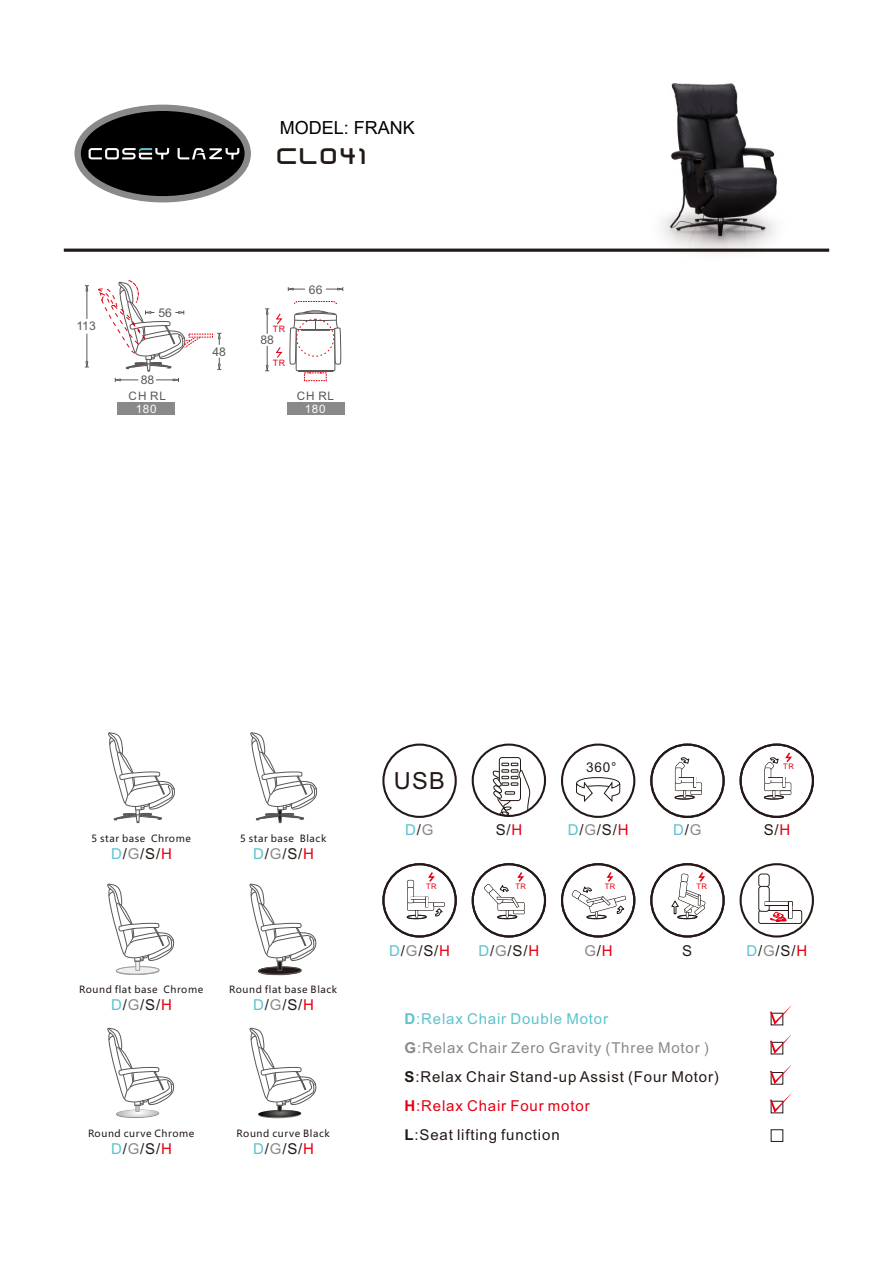
<style>
.page{position:relative;width:893px;height:1263px;background:#fff}
.page>*{position:absolute;margin:0;border:0;box-sizing:border-box;transform-origin:0 0}
.t1{font:27px "Saved By Zero";letter-spacing:.065em;color:#231916}
.t2{font:23.55px "Arial";color:#231916}
.t3{font:18px "Arial";color:#000}
.t4{font:15px/29px "Arial";letter-spacing:.055em;color:#231916}
.t5{font:15px "Arial";color:#898989}
.t6{font:15px "Arial";color:#5ec2d0}
.t7{font:13.5px "Arial";color:#231916}
.t8{font:12px "Arial";color:#595857}
.t9{font:11.7px "Arial";letter-spacing:.08em;color:#595857}
.t10{font:11.7px "Arial";letter-spacing:.055em;color:#fff}
.t11{font:9.75px "Microsoft Ya Hei";letter-spacing:.06em;color:#231916}
.t12{font:8.85px "Arial";color:#e60013}
.t13{font:7.65px "Arial";letter-spacing:.055em;color:#e60013}
.s1{color:#5ec2d0}
.s2{color:#e60013}
.s3{color:#231916}
.s4{color:#898989}
.s5{font-weight:700;color:#5ec2d0}
.s6{font-weight:700;color:#898989}
.s7{font-weight:700}
.s8{font-weight:700;color:#e60013}
</style>
<div class="page">
<img style="left:527px;top:83px;width:303px;height:170px">
<hr style="left:64px;top:249px;width:765px;height:3px;background:#231916">
<svg style="left:74px;top:105px;width:177px;height:97px;background:#1f1f1f"></svg>
<svg style="left:89px;top:148px;width:150px;height:11px"></svg>
<svg style="left:85px;top:285px;width:4px;height:34px"></svg>
<svg style="left:85px;top:334px;width:4px;height:34px"></svg>
<svg style="left:217px;top:358px;width:4px;height:12px"></svg>
<svg style="left:217px;top:332px;width:4px;height:13px"></svg>
<svg style="left:98px;top:280px;width:103px;height:102px"></svg>
<svg style="left:265px;top:346px;width:4px;height:26px"></svg>
<svg style="left:265px;top:308px;width:4px;height:26px"></svg>
<svg style="left:287px;top:287px;width:18px;height:4px"></svg>
<svg style="left:326px;top:287px;width:18px;height:4px"></svg>
<svg style="left:276px;top:301px;width:66px;height:72px"></svg>
<svg style="left:108px;top:732px;width:67px;height:92px"></svg>
<div style="left:771px;top:1072px;width:12px;height:13px;border:1px solid #231916"></div>
<div style="left:771px;top:1129px;width:12px;height:13px;border:1px solid #231916"></div>
<svg style="left:770px;top:1006px;width:21px;height:19px"></svg>
<svg style="left:770px;top:1035px;width:21px;height:19px"></svg>
<svg style="left:770px;top:1065px;width:21px;height:19px"></svg>
<svg style="left:770px;top:1094px;width:21px;height:19px"></svg>
<svg style="left:250px;top:732px;width:67px;height:92px"></svg>
<svg style="left:107px;top:883px;width:67px;height:235px"></svg>
<svg style="left:249px;top:883px;width:67px;height:236px"></svg>
<div style="left:118px;top:402px;width:57px;height:13px;background:#898989"></div>
<div style="left:287px;top:402px;width:57px;height:13px;background:#898989"></div>
<div style="left:407px;top:902px;width:27px;height:9px;border:1px solid #231916"></div>
<svg style="left:408px;top:903px;width:26px;height:7px"></svg>
<div style="left:407px;top:880px;width:7px;height:8px;border:1px solid #231916;border-radius:2px"></div>
<div style="left:408px;top:880px;width:5px;height:8px;background:#fff;border-radius:2px"></div>
<div style="left:407px;top:887px;width:7px;height:16px;border:1px solid #231916;border-radius:2px"></div>
<div style="left:408px;top:888px;width:5px;height:14px;background:#fff;border-radius:2px"></div>
<svg style="left:406px;top:897px;width:22px;height:22px"></svg>
<div style="left:382px;top:863px;width:75px;height:74px;border:2px solid #231916;border-radius:50%"></div>
<div style="left:433px;top:902px;width:12px;height:5px;border:1px solid #231916"></div>
<svg style="left:428px;top:872px;width:7px;height:10px"></svg>
<svg style="left:434px;top:903px;width:10px;height:13px"></svg>
<div style="left:472px;top:863px;width:74px;height:74px;border:2px solid #231916;border-radius:50%"></div>
<svg style="left:482px;top:870px;width:43px;height:49px"></svg>
<div style="left:561px;top:863px;width:74px;height:74px;border:2px solid #231916;border-radius:50%"></div>
<svg style="left:570px;top:870px;width:57px;height:49px"></svg>
<div style="left:650px;top:863px;width:75px;height:74px;border:2px solid #231916;border-radius:50%"></div>
<svg style="left:671px;top:870px;width:36px;height:49px"></svg>
<div style="left:382px;top:743px;width:75px;height:75px;border:2px solid #231916;border-radius:50%"></div>
<div style="left:740px;top:743px;width:74px;height:75px;border:2px solid #231916;border-radius:50%"></div>
<svg style="left:763px;top:752px;width:29px;height:48px"></svg>
<div style="left:758px;top:910px;width:44px;height:14px;border:2px solid #231916;border-radius:2px"></div>
<div style="left:759px;top:911px;width:42px;height:12px;background:#fff;border-radius:2px"></div>
<div style="left:758px;top:873px;width:12px;height:14px;border:2px solid #231916;border-radius:2px"></div>
<div style="left:759px;top:874px;width:10px;height:12px;background:#fff;border-radius:2px"></div>
<div style="left:758px;top:886px;width:12px;height:26px;border:2px solid #231916;border-radius:2px"></div>
<div style="left:759px;top:887px;width:10px;height:24px;background:#fff;border-radius:2px"></div>
<div style="left:765px;top:901px;width:27px;height:5px;border:2px solid #231916"></div>
<hr style="left:765px;top:902px;width:27px;height:3px;background:#fff">
<div style="left:788px;top:901px;width:4px;height:18px;border:2px solid #231916"></div>
<hr style="left:789px;top:902px;width:3px;height:16px;background:#fff">
<div style="left:740px;top:863px;width:74px;height:74px;border:2px solid #231916;border-radius:50%"></div>
<svg style="left:770px;top:911px;width:18px;height:11px"></svg>
<div style="left:675px;top:782px;width:27px;height:9px;border:1px solid #231916"></div>
<div style="left:650px;top:743px;width:75px;height:75px;border:2px solid #231916;border-radius:50%"></div>
<div style="left:690px;top:790px;width:12px;height:5px;border:1px solid #231916"></div>
<svg style="left:674px;top:757px;width:27px;height:43px"></svg>
<svg style="left:575px;top:746px;width:46px;height:56px"></svg>
<div style="left:561px;top:743px;width:74px;height:75px;border:2px solid #231916;border-radius:50%"></div>
<div style="left:499px;top:757px;width:22px;height:44px;border:1px solid #231916;border-radius:3px"></div>
<svg style="left:492px;top:763px;width:39px;height:54px"></svg>
<div style="left:472px;top:743px;width:74px;height:74px;border:2px solid #231916;border-radius:50%"></div>
<p class="t3" style="left:280px;top:115px;width:137px">MODEL: FRANK</p>
<h1 class="t1" style="left:276px;top:143px;width:92px">Cl041</h1>
<p class="t8" style="left:76px;top:321px;width:21px">113</p>
<p class="t8" style="left:158px;top:308px;width:15px">56</p>
<p class="t8" style="left:141px;top:375px;width:15px">88</p>
<p class="t9" style="left:129px;top:391px;width:39px">CH RL</p>
<p class="t10" style="left:136px;top:404px;width:22px">180</p>
<p class="t8" style="left:212px;top:347px;width:15px">48</p>
<p class="t8" style="left:309px;top:285px;width:15px">66</p>
<p class="t12" style="left:273px;top:326px;width:14px">TR</p>
<p class="t8" style="left:260px;top:335px;width:15px">88</p>
<p class="t12" style="left:273px;top:359px;width:14px">TR</p>
<p class="t9" style="left:297px;top:391px;width:39px">CH RL</p>
<p class="t10" style="left:305px;top:404px;width:22px">180</p>
<p class="t11" style="left:92px;top:834px;width:101px">5 star base Chrome</p>
<p class="t11" style="left:240px;top:834px;width:88px">5 star base Black</p>
<p class="t4" style="left:111px;top:840px;width:62px"><span class="s1">D</span>/ /S/<span class="s2">H</span></p>
<p class="t5" style="left:128px;top:848px;width:13px">G</p>
<p class="t4" style="left:253px;top:840px;width:62px"><span class="s1">D</span>/ /S/<span class="s2">H</span></p>
<p class="t5" style="left:270px;top:848px;width:13px">G</p>
<p class="t11" style="left:79px;top:985px;width:126px">Round flat base Chrome</p>
<p class="t11" style="left:229px;top:985px;width:110px">Round flat base Black</p>
<p class="t4" style="left:111px;top:991px;width:62px"><span class="s1">D</span>/ /S/<span class="s2">H</span></p>
<p class="t5" style="left:128px;top:999px;width:13px">G</p>
<p class="t4" style="left:253px;top:991px;width:62px"><span class="s1">D</span>/ /S/<span class="s2">H</span></p>
<p class="t5" style="left:270px;top:999px;width:13px">G</p>
<p class="t11" style="left:88px;top:1129px;width:108px">Round curve Chrome</p>
<p class="t11" style="left:237px;top:1129px;width:95px">Round curve Black</p>
<p class="t4" style="left:111px;top:1135px;width:62px"><span class="s1">D</span>/ /S/<span class="s2">H</span></p>
<p class="t5" style="left:128px;top:1143px;width:13px">G</p>
<p class="t4" style="left:253px;top:1135px;width:62px"><span class="s1">D</span>/ /S/<span class="s2">H</span></p>
<p class="t5" style="left:270px;top:1143px;width:13px">G</p>
<h2 class="t2" style="left:394px;top:772px;width:53px">USB</h2>
<p class="t7" style="left:586px;top:762px;width:32px">360°</p>
<p class="t13" style="left:783px;top:763px;width:12px">TR</p>
<p class="t6" style="left:405px;top:824px;width:30px">D<span class="s3">/</span><span class="s4">G</span></p>
<p class="t4" style="left:764px;top:817px;width:28px">S/<span class="s2">H</span></p>
<p class="t4" style="left:496px;top:817px;width:28px">S/<span class="s2">H</span></p>
<p class="t4" style="left:568px;top:817px;width:62px"><span class="s1">D</span>/ /S/<span class="s2">H</span></p>
<p class="t5" style="left:584px;top:824px;width:13px">G</p>
<p class="t6" style="left:673px;top:824px;width:30px">D<span class="s3">/</span><span class="s4">G</span></p>
<p class="t13" style="left:426px;top:883px;width:12px">TR</p>
<p class="t13" style="left:515px;top:883px;width:12px">TR</p>
<p class="t13" style="left:605px;top:883px;width:12px">TR</p>
<p class="t13" style="left:696px;top:883px;width:12px">TR</p>
<p class="t4" style="left:389px;top:938px;width:62px"><span class="s1">D</span>/ /S/<span class="s2">H</span></p>
<p class="t5" style="left:406px;top:945px;width:13px">G</p>
<p class="t4" style="left:478px;top:938px;width:62px"><span class="s1">D</span>/ /S/<span class="s2">H</span></p>
<p class="t5" style="left:495px;top:945px;width:13px">G</p>
<p class="t5" style="left:584px;top:945px;width:30px">G<span class="s3">/</span><span class="s2">H</span></p>
<p class="t4" style="left:682px;top:938px;width:12px">S</p>
<p class="t4" style="left:746px;top:938px;width:62px"><span class="s1">D</span>/ /S/<span class="s2">H</span></p>
<p class="t5" style="left:763px;top:945px;width:13px">G</p>
<p class="t4" style="left:405px;top:1006px;width:316px"><span class="s5">D</span><span class="s1">:Relax Chair Double Motor<br></span><span class="s6">G</span><span class="s4">:Relax Chair Zero Gravity (Three Motor )<br></span><span class="s7">S</span>:Relax Chair Stand-up Assist (Four Motor)<br><span class="s8">H</span><span class="s2">:Relax Chair Four motor<br></span><span class="s7">L</span>:Seat lifting function</p>
</div>
